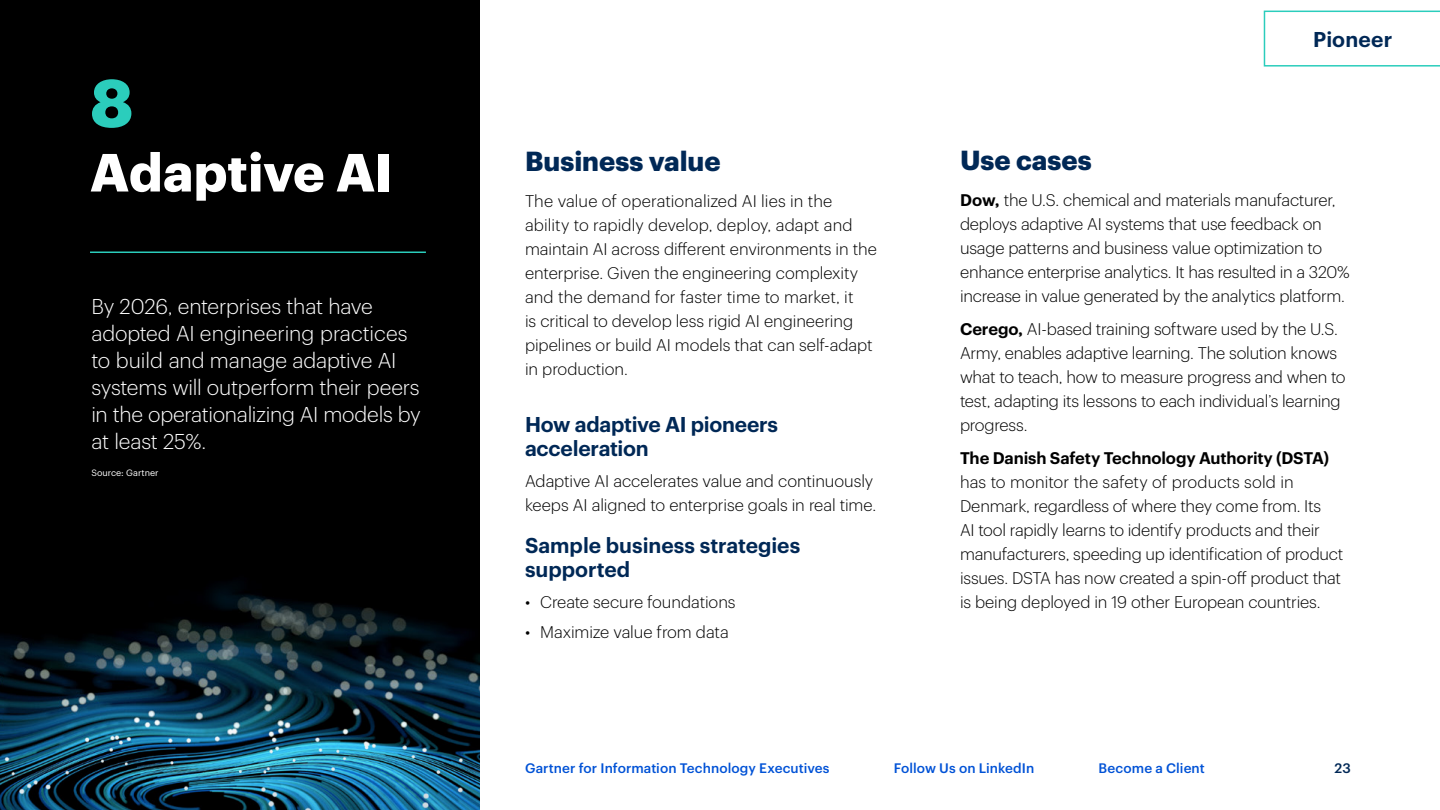
<style>
.page{position:relative;width:1440px;height:810px;background:#fff}
.page>*{position:absolute;margin:0;border:0;box-sizing:border-box;transform-origin:0 0}
.t1{font:700 66px "Graphik";color:#2bcdbc}
.t2{font:700 52.5px "Graphik";letter-spacing:-.005em;color:#fff}
.t3{font:700 27px "Graphik";color:#002856}
.t4{font:300 21px/27px "Graphik";letter-spacing:-.01em;color:#fff}
.t5{font:600 21px/24px "Graphik";letter-spacing:-.005em;color:#002856}
.t6{font:300 16.5px/24px "Graphik";letter-spacing:-.01em;color:#000}
.t7{font:600 16.5px "Graphik";letter-spacing:-.01em;color:#000}
.t8{font:500 13.5px "Graphik";letter-spacing:.005em;color:#0052d6}
.t9{font:500 13.5px "Graphik";color:#002856}
.t10{font:9px "Graphik";color:#fff}
.s1{font-weight:600}
</style>
<div class="page">
<div style="left:0;top:0;width:480px;height:810px;background:#000"></div>
<img style="left:0;top:585px;width:480px;height:225px">
<hr style="left:90px;top:252px;width:336px;height:1px;background:#2bcdbc">
<svg style="left:1263px;top:11px;width:177px;height:56px"></svg>
<h1 class="t1" style="left:90px;top:52px;width:45px">8</h1>
<h2 class="t2" style="left:90px;top:132px;width:305px">Adaptive AI</h2>
<p class="t4" style="left:91px;top:292px;width:331px">By 2026, enterprises that have adopted AI engineering practices to build and manage adaptive AI systems will outperform their peers in the operationalizing AI models by at least 25%.</p>
<p class="t10" style="left:91px;top:466px;width:69px">Source: Gartner</p>
<h3 class="t3" style="left:525px;top:141px;width:197px">Business value</h3>
<p class="t6" style="left:525px;top:188px;width:353px">The value of operationalized AI lies in the ability to rapidly develop, deploy, adapt and maintain AI across different environments in the enterprise. Given the engineering complexity and the demand for faster time to market, it<br>is critical to develop less rigid AI engineering pipelines or build AI models that can self-adapt in production.</p>
<p class="t5" style="left:525px;top:411px;width:255px">How adaptive AI pioneers acceleration</p>
<p class="t6" style="left:525px;top:468px;width:353px">Adaptive AI accelerates value and continuously keeps AI aligned to enterprise goals in real time.</p>
<p class="t5" style="left:525px;top:531px;width:277px">Sample business strategies supported</p>
<p class="t6" style="left:525px;top:588px;width:212px">• Create secure foundations</p>
<p class="t6" style="left:525px;top:618px;width:205px">• Maximize value from data</p>
<p class="t5" style="left:1313px;top:26px;width:81px">Pioneer</p>
<h3 class="t3" style="left:960px;top:139px;width:133px">Use cases</h3>
<p class="t6" style="left:960px;top:187px;width:391px"><span class="s1">Dow,</span> the U.S. chemical and materials manufacturer, deploys adaptive AI systems that use feedback on usage patterns and business value optimization to enhance enterprise analytics. It has resulted in a 320% increase in value generated by the analytics platform.</p>
<p class="t6" style="left:960px;top:316px;width:387px"><span class="s1">Cerego,</span> AI-based training software used by the U.S.<br>Army, enables adaptive learning. The solution knows what to teach, how to measure progress and when to test, adapting its lessons to each individual’s learning progress.</p>
<p class="t7" style="left:960px;top:445px;width:371px">The Danish Safety Technology Authority (DSTA)</p>
<p class="t6" style="left:960px;top:469px;width:385px">has to monitor the safety of products sold in Denmark, regardless of where they come from. Its<br>AI tool rapidly learns to identify products and their manufacturers, speeding up identification of product issues. DSTA has now created a spin-off product that is being deployed in 19 other European countries.</p>
<p class="t8" style="left:525px;top:758px;width:306px">Gartner for Information Technology Executives</p>
<p class="t8" style="left:894px;top:758px;width:142px">Follow Us on LinkedIn</p>
<p class="t8" style="left:1098px;top:758px;width:108px">Become a Client</p>
<p class="t9" style="left:1334px;top:758px;width:18px">23</p>
</div>
